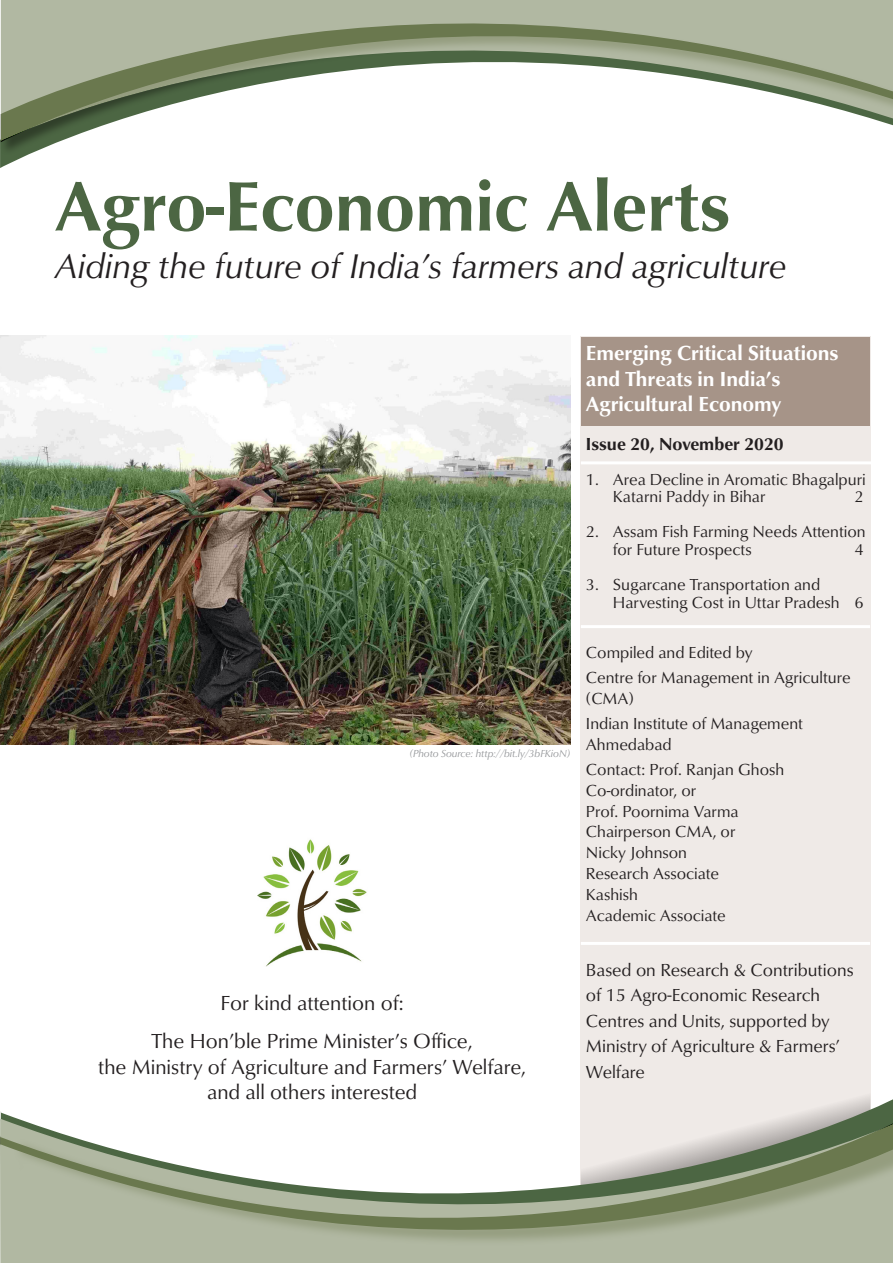
<style>
.page{position:relative;width:893px;height:1263px;background:#fff}
.page>*{position:absolute;margin:0;border:0;box-sizing:border-box;transform-origin:0 0}
.Title_1{font:700 72px "Classico URW";color:#4c6643}
.Normaltext{font:italic 35.4px "Classico URW";color:#231f20}
.Normaltext-2{font:21px/25.5px "Classico URW";color:#231f20;text-align:center}
.Normaltext-3{font:700 21px/25.5px "Classico URW";color:#fff}
.Normaltext-4{font:18px/25.5px "Classico URW";color:#231f20}
.Normaltext-5{font:700 18px "Classico URW";color:#231f20}
.Normaltext-6{font:16.5px/20.9px "Classico URW";color:#231f20}
.FIGURE_CAPTION{font:italic 10.5px "Classico URW";color:#939598}
</style>
<div class="page">
<img style="left:1px;top:336px;width:569px;height:408px">
<div style="left:581px;top:336px;width:290px;height:878px;background:#efeae7"></div>
<div style="left:1px;top:0;width:892px;height:20px;background:#b1b8a2"></div>
<svg style="left:0;top:1108px;width:893px;height:155px;fill:#b1b8a2"></svg>
<svg style="left:1px;top:20px;width:892px;height:122px"></svg>
<svg style="left:0;top:1118px;width:893px;height:131px"></svg>
<img style="left:257px;top:839px;width:110px;height:127px">
<div style="left:582px;top:337px;width:288px;height:89px;background:#a69488"></div>
<hr style="left:581px;top:461px;width:291px;height:3px;background:#fff">
<hr style="left:581px;top:625px;width:289px;height:3px;background:#fff">
<hr style="left:581px;top:942px;width:289px;height:3px;background:#fff">
<p class="Title_1" style="left:55px;top:161px;width:676px">Agro-Economic Alerts</p>
<p class="Normaltext" style="left:55px;top:244px;width:733px">Aiding the future of India’s farmers and agriculture</p>
<p class="FIGURE_CAPTION" style="left:410px;top:747px;width:162px">(Photo Source: http://bit.ly/3bFKioN)</p>
<p class="Normaltext-3" style="left:586px;top:341px;width:254px">Emerging Critical Situations and Threats in India’s<br>Agricultural Economy</p>
<p class="Normaltext-5" style="left:586px;top:432px;width:199px">Issue 20, November 2020</p>
<p class="Normaltext-6" style="left:613px;top:470px;width:254px;line-height:17.9px;text-indent:-27px">1. Area Decline in Aromatic Bhagalpuri<br>Katarni Paddy in Bihar</p>
<p class="Normaltext-6" style="left:854px;top:486px;width:11px">2</p>
<p class="Normaltext-6" style="left:613px;top:523px;width:254px;line-height:17.9px;text-indent:-27px">2. Assam Fish Farming Needs Attention for Future Prospects</p>
<p class="Normaltext-6" style="left:854px;top:539px;width:11px">4</p>
<p class="Normaltext-6" style="left:613px;top:575px;width:252px;line-height:17.9px;text-indent:-27px">3. Sugarcane Transportation and<br>Harvesting Cost in Uttar Pradesh 6</p>
<p class="Normaltext-6" style="left:586px;top:642px;width:168px">Compiled and Edited by</p>
<p class="Normaltext-6" style="left:586px;top:667px;width:266px">Centre for Management in Agriculture (CMA)</p>
<p class="Normaltext-6" style="left:586px;top:713px;width:219px">Indian Institute of Management<br>Ahmedabad</p>
<p class="Normaltext-6" style="left:586px;top:759px;width:200px">Contact: Prof. Ranjan Ghosh<br>Co-ordinator, or<br>Prof. Poornima Varma<br>Chairperson CMA, or<br>Nicky Johnson<br>Research Associate<br>Kashish<br>Academic Associate</p>
<p class="Normaltext-2" style="left:221px;top:990px;width:185px">For kind attention of:</p>
<p class="Normaltext-2" style="left:98px;top:1028px;width:430px">The Hon’ble Prime Minister’s Office,<br>the Ministry of Agriculture and Farmers’ Welfare, and all others interested</p>
<p class="Normaltext-4" style="left:586px;top:957px;width:269px">Based on Research &amp; Contributions of 15 Agro-Economic Research<br>Centres and Units, supported by<br>Ministry of Agriculture &amp; Farmers’<br>Welfare</p>
</div>
